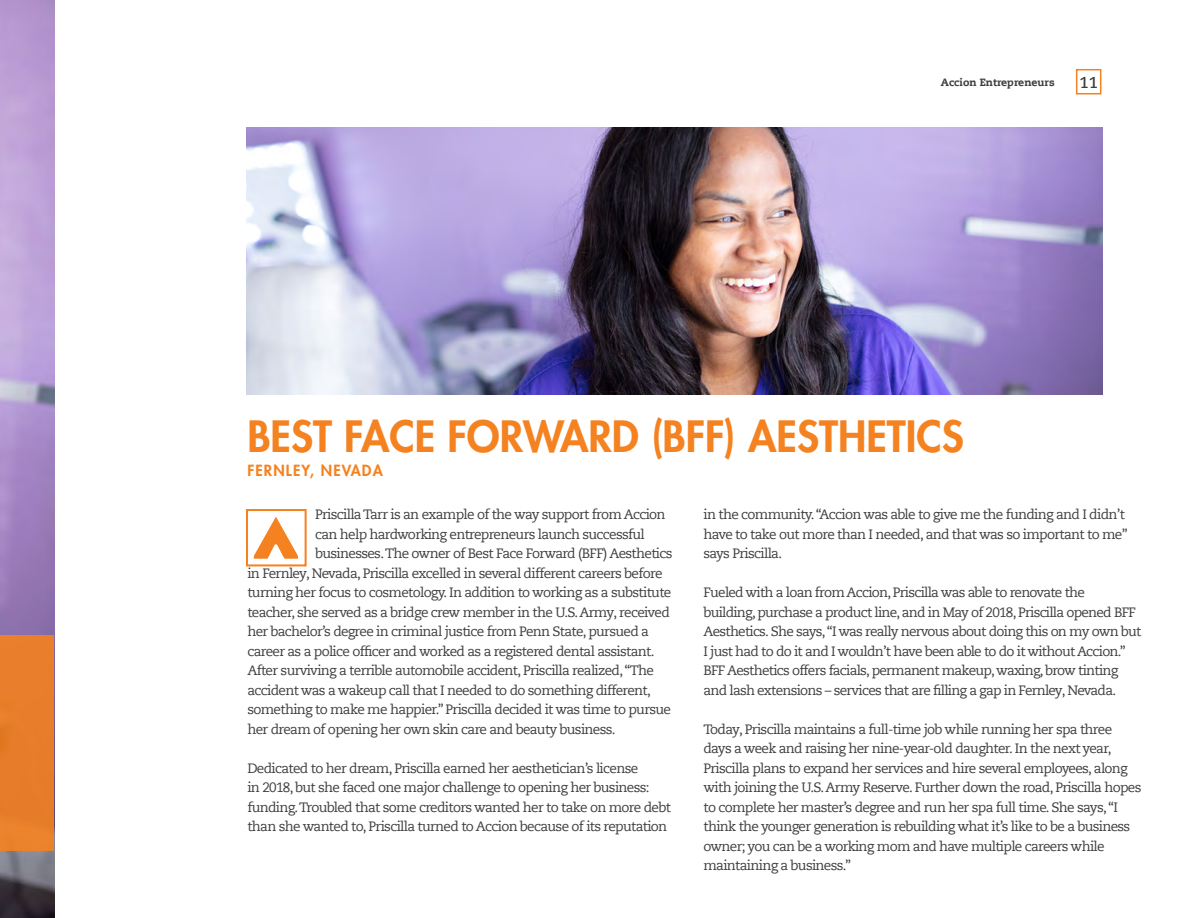
<style>
.page{position:relative;width:1188px;height:918px;background:#fff}
.page>*{position:absolute;margin:0;border:0;box-sizing:border-box;transform-origin:0 0}
.Body_Text_Indent{font:800 42px "Futura Std";color:#f58220}
.pn{font:700 15.75px "Caecilia Com 75";color:#3e3e3f}
.Body_Text_Indent-2{font:800 15px "Futura Std";letter-spacing:.075em;color:#f58220}
.t1{font:13.5px/19.5px "Caecilia Com 55 Roman";letter-spacing:-.05em;color:#3e3e3f}
.pn_2{font:800 10.5px "Caecilia Com 85";color:#3e3e3f}
</style>
<div class="page">
<img style="left:0;top:0;width:55px;height:918px">
<div style="left:0;top:635px;width:54px;height:216px;background:#e87e2b"></div>
<img style="left:246px;top:128px;width:857px;height:266px">
<div style="left:1076px;top:69px;width:25px;height:25px;border:2px solid #f58220"></div>
<div style="left:246px;top:509px;width:61px;height:57px;border:2px solid #f58220"></div>
<svg style="left:254px;top:517px;width:44px;height:42px"></svg>
<p class="pn_2" style="left:941px;top:75px;width:115px">Accion Entrepreneurs</p>
<p class="pn" style="left:1079px;top:72px;width:20px">11</p>
<p class="Body_Text_Indent" style="left:247px;top:410px;width:718px">BEST FACE FORWARD (BFF) AESTHETICS</p>
<p class="Body_Text_Indent-2" style="left:247px;top:461px;width:137px">FERNLEY, NEVADA</p>
<p class="t1" style="left:315px;top:505px;width:352px">Priscilla Tarr is an example of the way support from Accion</p>
<p class="t1" style="left:315px;top:524px;width:331px">can help hardworking entrepreneurs launch successful</p>
<p class="t1" style="left:315px;top:544px;width:359px">businesses. The owner of Best Face Forward (BFF) Aesthetics</p>
<p class="t1" style="left:247px;top:563px;width:417px">in Fernley, Nevada, Priscilla excelled in several different careers before</p>
<p class="t1" style="left:247px;top:583px;width:426px">turning her focus to cosmetology. In addition to working as a substitute</p>
<p class="t1" style="left:247px;top:602px;width:424px">teacher, she served as a bridge crew member in the U.S. Army, received</p>
<p class="t1" style="left:247px;top:622px;width:403px">her bachelor’s degree in criminal justice from Penn State, pursued a</p>
<p class="t1" style="left:247px;top:641px;width:409px">career as a police officer and worked as a registered dental assistant.</p>
<p class="t1" style="left:247px;top:661px;width:408px">After surviving a terrible automobile accident, Priscilla realized, “The</p>
<p class="t1" style="left:247px;top:680px;width:405px">accident was a wakeup call that I needed to do something different,</p>
<p class="t1" style="left:247px;top:700px;width:425px">something to make me happier.” Priscilla decided it was time to pursue</p>
<p class="t1" style="left:247px;top:719px;width:370px">her dream of opening her own skin care and beauty business.</p>
<p class="t1" style="left:247px;top:758px;width:425px">Dedicated to her dream, Priscilla earned her aesthetician’s license<br>in 2018, but she faced one major challenge to opening her business: funding. Troubled that some creditors wanted her to take on more debt than she wanted to, Priscilla turned to Accion because of its reputation</p>
<p class="t1" style="left:703px;top:505px;width:426px">in the community. “Accion was able to give me the funding and I didn’t have to take out more than I needed, and that was so important to me” says Priscilla.</p>
<p class="t1" style="left:703px;top:583px;width:439px">Fueled with a loan from Accion, Priscilla was able to renovate the<br>building, purchase a product line, and in May of 2018, Priscilla opened BFF Aesthetics. She says, “I was really nervous about doing this on my own but I just had to do it and I wouldn’t have been able to do it without Accion.” BFF Aesthetics offers facials, permanent makeup, waxing, brow tinting and lash extensions – services that are filling a gap in Fernley, Nevada.</p>
<p class="t1" style="left:703px;top:719px;width:440px">Today, Priscilla maintains a full-time job while running her spa three days a week and raising her nine-year-old daughter. In the next year, Priscilla plans to expand her services and hire several employees, along with joining the U.S. Army Reserve. Further down the road, Priscilla hopes to complete her master’s degree and run her spa full time. She says, “I think the younger generation is rebuilding what it’s like to be a business owner; you can be a working mom and have multiple careers while maintaining a business.”</p>
</div>
